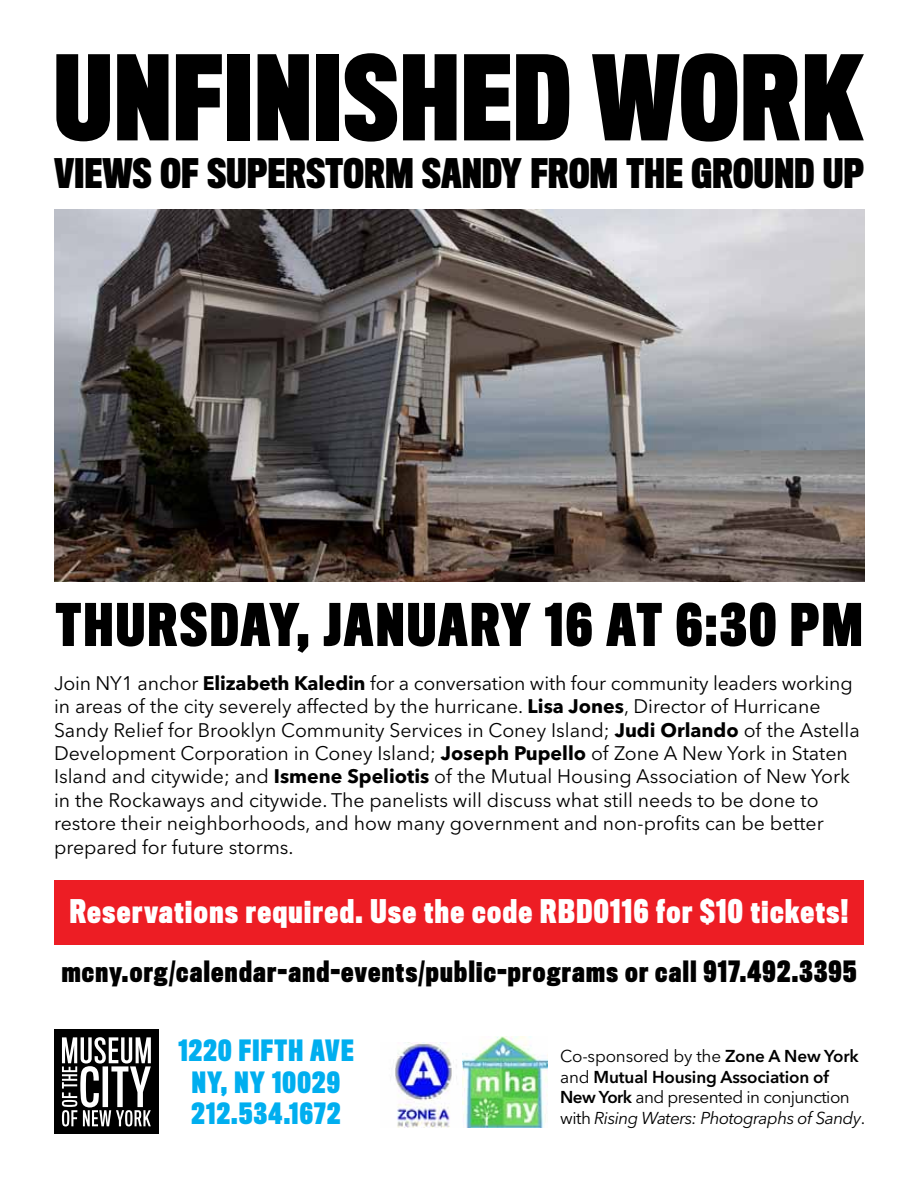
<style>
.page{position:relative;width:918px;height:1188px;background:#fff}
.page>*{position:absolute;margin:0;border:0;box-sizing:border-box;transform-origin:0 0}
.t1{font:700 108px "Titling Gothic FB Comp";letter-spacing:.02em;color:#000}
.t2{font:700 54px "Titling Gothic FB Comp";letter-spacing:.05em;color:#000}
.t3{font:700 37.5px "Titling Gothic FB Comp";letter-spacing:.01em;color:#000}
.t4{font:700 30px "Titling Gothic FB Comp";letter-spacing:.05em;color:#fff}
.t5{font:700 27px "Titling Gothic FB Comp";letter-spacing:.05em;color:#000}
.t6{font:700 27px/31.5px "Titling Gothic FB Comp";letter-spacing:.05em;color:#00aeef;text-align:center}
.t7{font:19.5px/23.4px "Avenir Next LT Pro";color:#000}
.t8{font:17.1px/20.5px "Avenir Next LT Pro";letter-spacing:-.03em;color:#000}
.s1{font-weight:700}
.s2{font-weight:600}
.s3{font-style:italic}
</style>
<div class="page">
<img style="left:54px;top:210px;width:811px;height:371px">
<div style="left:54px;top:880px;width:809px;height:65px;background:#ed1d24"></div>
<div style="left:54px;top:1029px;width:105px;height:105px;background:#000"></div>
<svg style="left:62px;top:1037px;width:89px;height:89px"></svg>
<img style="left:395px;top:1042px;width:57px;height:85px">
<img style="left:462px;top:1036px;width:85px;height:91px">
<h1 class="t1" style="left:54px;top:37px;width:811px">UNFINISHED WORK</h1>
<h3 class="t3" style="left:54px;top:152px;width:812px">VIEWS OF SUPERSTORM SANDY FROM THE GROUND UP</h3>
<h2 class="t2" style="left:56px;top:594px;width:808px">THURSDAY, JANUARY 16 AT 6:30 PM</h2>
<p class="t7" style="left:54px;top:671px;width:807px">Join NY1 anchor <span class="s1">Elizabeth Kaledin</span> for a conversation with four community leaders working in areas of the city severely affected by the hurricane. <span class="s1">Lisa Jones</span>, Director of Hurricane Sandy Relief for Brooklyn Community Services in Coney Island; <span class="s1">Judi Orlando</span> of the Astella Development Corporation in Coney Island; <span class="s1">Joseph Pupello</span> of Zone A New York in Staten Island and citywide; and <span class="s1">Ismene Speliotis</span> of the Mutual Housing Association of New York in the Rockaways and citywide. The panelists will discuss what still needs to be done to restore their neighborhoods, and how many government and non-profits can be better prepared for future storms.</p>
<h3 class="t4" style="left:70px;top:894px;width:780px">Reservations required. Use the code RBD0116 for $10 tickets!</h3>
<h3 class="t5" style="left:62px;top:956px;width:796px">mcny.org/calendar-and-events/public-programs or call 917.492.3395</h3>
<h3 class="t6" style="left:178px;top:1036px;width:177px">1220 FIFTH AVE<br>NY, NY 10029<br>212.534.1672</h3>
<p class="t8" style="left:560px;top:1046px;width:307px">Co-sponsored by the <span class="s2">Zone A New York </span>and <span class="s2">Mutual Housing Association of New York</span> and presented in conjunction with <span class="s3">Rising Waters: Photographs of Sandy</span>.</p>
</div>
